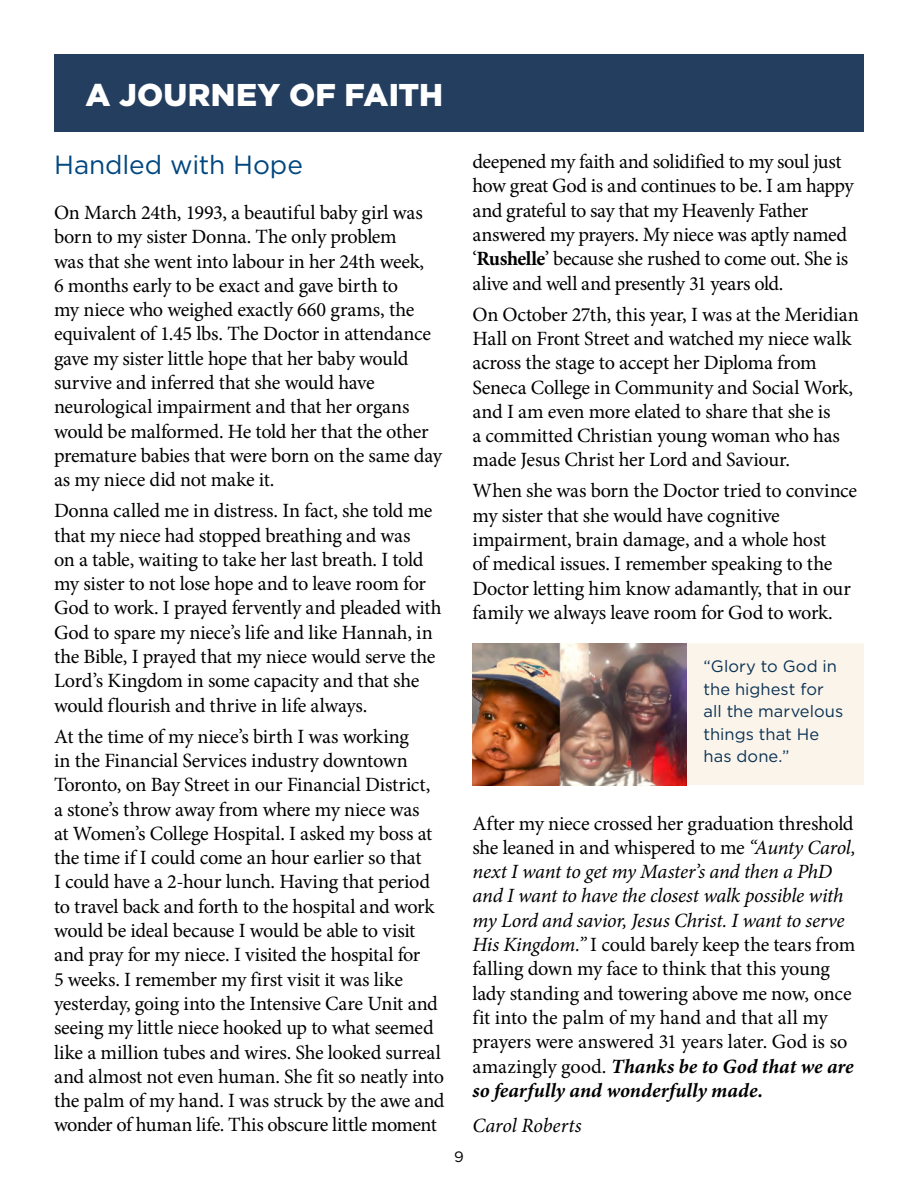
<style>
.page{position:relative;width:918px;height:1188px;background:#fff}
.page>*{position:absolute;margin:0;border:0;box-sizing:border-box;transform-origin:0 0}
.t1{font:900 31.5px "Gotham";letter-spacing:.005em;color:#fff}
.t2{font:26.25px "Gotham";color:#00467f}
.t3{font:20.25px/24.3px "Minion Pro";letter-spacing:-.015em;color:#000}
.t4{font:italic 20.25px "Minion Pro";letter-spacing:-.005em;color:#000}
.t5{font:16.5px/22.5px "Gotham";letter-spacing:.005em;color:#0a3254}
.t6{font:15px "Gotham";color:#000}
.s1{font-weight:700}
.s2{font-style:italic}
.s3{font-weight:700;font-style:italic}
</style>
<div class="page">
<div style="left:54px;top:54px;width:810px;height:77px;background:#243e5f"></div>
<div style="left:687px;top:643px;width:177px;height:142px;background:#faf4ea"></div>
<img style="left:472px;top:643px;width:215px;height:142px">
<h1 class="t1" style="left:85px;top:73px;width:359px">A JOURNEY OF FAITH</h1>
<p class="t2" style="left:54px;top:148px;width:250px">Handled with Hope</p>
<p class="t3" style="left:54px;top:200px;width:390px">On March 24th, 1993, a beautiful baby girl was born to my sister Donna. The only problem<br>was that she went into labour in her 24th week,<br>6 months early to be exact and gave birth to<br>my niece who weighed exactly 660 grams, the equivalent of 1.45 lbs. The Doctor in attendance gave my sister little hope that her baby would survive and inferred that she would have neurological impairment and that her organs would be malformed. He told her that the other premature babies that were born on the same day as my niece did not make it.</p>
<p class="t3" style="left:54px;top:499px;width:389px">Donna called me in distress. In fact, she told me that my niece had stopped breathing and was<br>on a table, waiting to take her last breath. I told my sister to not lose hope and to leave room for God to work. I prayed fervently and pleaded with God to spare my niece’s life and like Hannah, in the Bible, I prayed that my niece would serve the Lord’s Kingdom in some capacity and that she would flourish and thrive in life always.</p>
<p class="t3" style="left:54px;top:724px;width:392px">At the time of my niece’s birth I was working<br>in the Financial Services industry downtown Toronto, on Bay Street in our Financial District,<br>a stone’s throw away from where my niece was<br>at Women’s College Hospital. I asked my boss at the time if I could come an hour earlier so that<br>I could have a 2-hour lunch. Having that period to travel back and forth to the hospital and work would be ideal because I would be able to visit and pray for my niece. I visited the hospital for<br>5 weeks. I remember my first visit it was like yesterday, going into the Intensive Care Unit and seeing my little niece hooked up to what seemed like a million tubes and wires. She looked surreal and almost not even human. She fit so neatly into the palm of my hand. I was struck by the awe and wonder of human life. This obscure little moment</p>
<p class="t3" style="left:473px;top:150px;width:383px">deepened my faith and solidified to my soul just how great God is and continues to be. I am happy and grateful to say that my Heavenly Father answered my prayers. My niece was aptly named ‘<span class="s1">Rushelle</span>’ because she rushed to come out. She is alive and well and presently 31 years old.</p>
<p class="t3" style="left:473px;top:302px;width:388px">On October 27th, this year, I was at the Meridian Hall on Front Street and watched my niece walk across the stage to accept her Diploma from Seneca College in Community and Social Work, and I am even more elated to share that she is<br>a committed Christian young woman who has made Jesus Christ her Lord and Saviour.</p>
<p class="t3" style="left:473px;top:479px;width:386px">When she was born the Doctor tried to convince my sister that she would have cognitive impairment, brain damage, and a whole host<br>of medical issues. I remember speaking to the Doctor letting him know adamantly, that in our family we always leave room for God to work.</p>
<p class="t5" style="left:704px;top:655px;width:141px">“Glory to God in the highest for all the marvelous things that He has done.”</p>
<p class="t6" style="left:454px;top:1147px;width:11px">9</p>
<p class="t3" style="left:472px;top:811px;width:385px">After my niece crossed her graduation threshold she leaned in and whispered to me <span class="s2">“Aunty Carol, next I want to get my Master’s and then a PhD and I want to have the closest walk possible with my Lord and savior, Jesus Christ. I want to serve His Kingdom.”</span> I could barely keep the tears from falling down my face to think that this young lady standing and towering above me now, once fit into the palm of my hand and that all my prayers were answered 31 years later. God is so amazingly good. <span class="s3">Thanks be to God that we are so fearfully and wonderfully made.</span></p>
<p class="t4" style="left:472px;top:1112px;width:111px">Carol Roberts</p>
</div>
